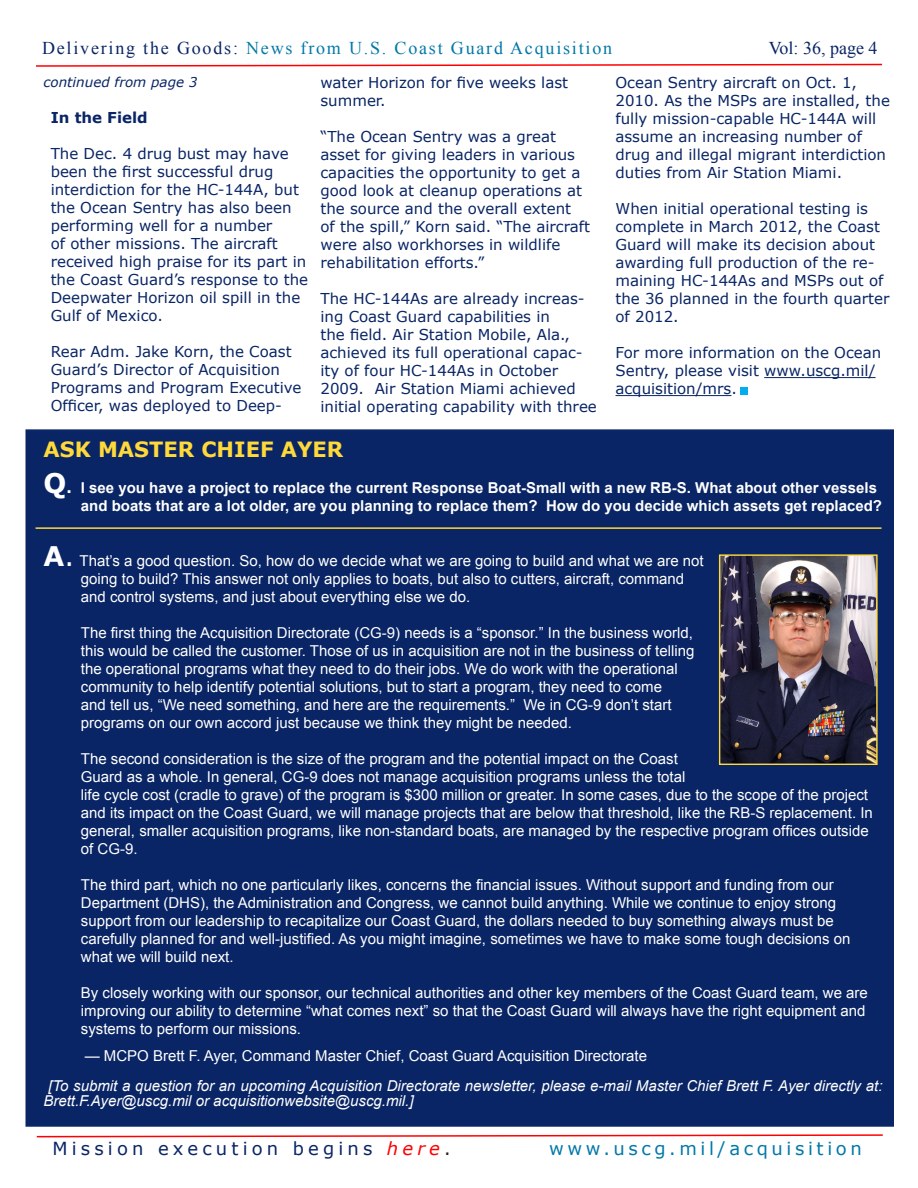
<style>
.page{position:relative;width:918px;height:1188px;background:#fff}
.page>*{position:absolute;margin:0;border:0;box-sizing:border-box;transform-origin:0 0}
.t1{font:700 21px "Verdana";color:#ffd939}
.t2{font:18px "Times New Roman";letter-spacing:.1em;color:#0078a9}
.t3{font:18px "Verdana";letter-spacing:.23em;color:#092565}
.t4{font:18px "Verdana";letter-spacing:.2em;color:#0078a9}
.t5{font:18px "Times New Roman";color:#092565}
.t6{font:15px/18px "Arial";color:#fff}
.t7{font:15px/18px "Verdana";color:#092565}
.t8{font:700 15px/18px "Arial";color:#fff}
.t9{font:italic 15px/15px "Arial";color:#fff}
.t10{font:700 15px "Verdana";color:#092565}
.t11{font:italic 13.5px "Verdana";color:#092565}
.s1{color:#092565}
.s2{font-family:"Verdana";font-size:27px}
.s3{font-family:"Verdana"}
.s4{font-family:"Verdana";font-weight:700;font-size:27px}
.s5{font-style:italic;color:#f00}
.s6{color:#231f20}
</style>
<div class="page">
<hr style="left:764px;top:377px;width:112px;height:1px;background:#092565">
<hr style="left:615px;top:395px;width:116px;height:1px;background:#092565">
<div style="left:26px;top:429px;width:868px;height:698px;background:#092565;border:2px solid #092565"></div>
<svg style="left:36px;top:63px;width:846px;height:4px"></svg>
<svg style="left:36px;top:1134px;width:847px;height:4px"></svg>
<div style="left:740px;top:388px;width:8px;height:7px;background:#00aeef"></div>
<img style="left:721px;top:556px;width:155px;height:207px">
<div style="left:719px;top:554px;width:159px;height:211px;border:1px solid #ffd939"></div>
<hr style="left:36px;top:527px;width:846px;height:2px;background:#ffd939">
<p class="t2" style="left:42px;top:36px;width:572px"><span class="s1">Delivering the Goods:</span> News from U.S. Coast Guard Acquisition</p>
<p class="t5" style="left:769px;top:36px;width:110px">Vol: 36, page 4</p>
<p class="t11" style="left:44px;top:73px;width:155px">continued from page 3</p>
<p class="t10" style="left:51px;top:108px;width:99px">In the Field</p>
<p class="t7" style="left:51px;top:145px;width:259px">The Dec. 4 drug bust may have been the first successful drug interdiction for the HC-144A, but the Ocean Sentry has also been performing well for a number<br>of other missions. The aircraft received high praise for its part in the Coast Guard’s response to the<br>Deepwater Horizon oil spill in the<br>Gulf of Mexico.</p>
<p class="t7" style="left:51px;top:343px;width:252px">Rear Adm. Jake Korn, the Coast<br>Guard’s Director of Acquisition<br>Programs and Program Executive<br>Officer, was deployed to Deep-</p>
<p class="t7" style="left:321px;top:74px;width:249px">water Horizon for five weeks last summer.</p>
<p class="t7" style="left:321px;top:128px;width:271px">“The Ocean Sentry was a great asset for giving leaders in various capacities the opportunity to get a good look at cleanup operations at the source and the overall extent<br>of the spill,” Korn said. “The aircraft were also workhorses in wildlife rehabilitation efforts.”</p>
<p class="t7" style="left:321px;top:290px;width:278px">The HC-144As are already increas&shy;ing Coast Guard capabilities in<br>the field. Air Station Mobile, Ala., achieved its full operational capac&shy;ity of four HC-144As in October 2009. Air Station Miami achieved initial operating capability with three</p>
<p class="t7" style="left:615px;top:74px;width:276px">Ocean Sentry aircraft on Oct. 1, 2010. As the MSPs are installed, the fully mission-capable HC-144A will assume an increasing number of drug and illegal migrant interdiction duties from Air Station Miami.</p>
<p class="t7" style="left:615px;top:200px;width:276px">When initial operational testing is complete in March 2012, the Coast<br>Guard will make its decision about awarding full production of the re&shy;maining HC-144As and MSPs out of the 36 planned in the fourth quarter of 2012.</p>
<p class="t7" style="left:615px;top:344px;width:267px">For more information on the Ocean<br>Sentry, please visit www.uscg.mil/ acquisition/mrs.</p>
<p class="t1" style="left:43px;top:436px;width:301px">ASK MASTER CHIEF AYER</p>
<p class="t8" style="left:81px;top:480px;width:803px;text-indent:-37px"><span class="s2">Q</span><span class="s3">.</span> I see you have a project to replace the current Response Boat-Small with a new RB-S. What about other vessels and boats that are a lot older, are you planning to replace them? How do you decide which assets get replaced?</p>
<p class="t6" style="left:81px;top:552px;width:624px;text-indent:-37px"><span class="s4">A</span><span class="s2">.</span> That’s a good question. So, how do we decide what we are going to build and what we are not going to build? This answer not only applies to boats, but also to cutters, aircraft, command and control systems, and just about everything else we do.</p>
<p class="t6" style="left:81px;top:624px;width:615px">The first thing the Acquisition Directorate (CG-9) needs is a “sponsor.” In the business world, this would be called the customer. Those of us in acquisition are not in the business of telling the operational programs what they need to do their jobs. We do work with the operational community to help identify potential solutions, but to start a program, they need to come<br>and tell us, “We need something, and here are the requirements.” We in CG-9 don’t start programs on our own accord just because we think they might be needed.</p>
<p class="t6" style="left:81px;top:750px;width:794px">The second consideration is the size of the program and the potential impact on the Coast<br>Guard as a whole. In general, CG-9 does not manage acquisition programs unless the total<br>life cycle cost (cradle to grave) of the program is $300 million or greater. In some cases, due to the scope of the project and its impact on the Coast Guard, we will manage projects that are below that threshold, like the RB-S replacement. In general, smaller acquisition programs, like non-standard boats, are managed by the respective program offices outside of CG-9.</p>
<p class="t6" style="left:81px;top:876px;width:771px">The third part, which no one particularly likes, concerns the financial issues. Without support and funding from our Department (DHS), the Administration and Congress, we cannot build anything. While we continue to enjoy strong support from our leadership to recapitalize our Coast Guard, the dollars needed to buy something always must be carefully planned for and well-justified. As you might imagine, sometimes we have to make some tough decisions on what we will build next.</p>
<p class="t6" style="left:81px;top:984px;width:789px">By closely working with our sponsor, our technical authorities and other key members of the Coast Guard team, we are improving our ability to determine “what comes next” so that the Coast Guard will always have the right equipment and systems to perform our missions.</p>
<p class="t6" style="left:85px;top:1047px;width:564px">— MCPO Brett F. Ayer, Command Master Chief, Coast Guard Acquisition Directorate</p>
<p class="t9" style="left:43px;top:1078px;width:841px;text-indent:5px">[To submit a question for an upcoming Acquisition Directorate newsletter, please e-mail Master Chief Brett F. Ayer directly at:<br>Brett.F.Ayer@uscg.mil or acquisitionwebsite@uscg.mil.]</p>
<p class="t3" style="left:53px;top:1137px;width:400px">Mission execution begins <span class="s5">here</span><span class="s6">.</span></p>
<p class="t4" style="left:549px;top:1137px;width:314px">www.uscg.mil/acquisition</p>
</div>
